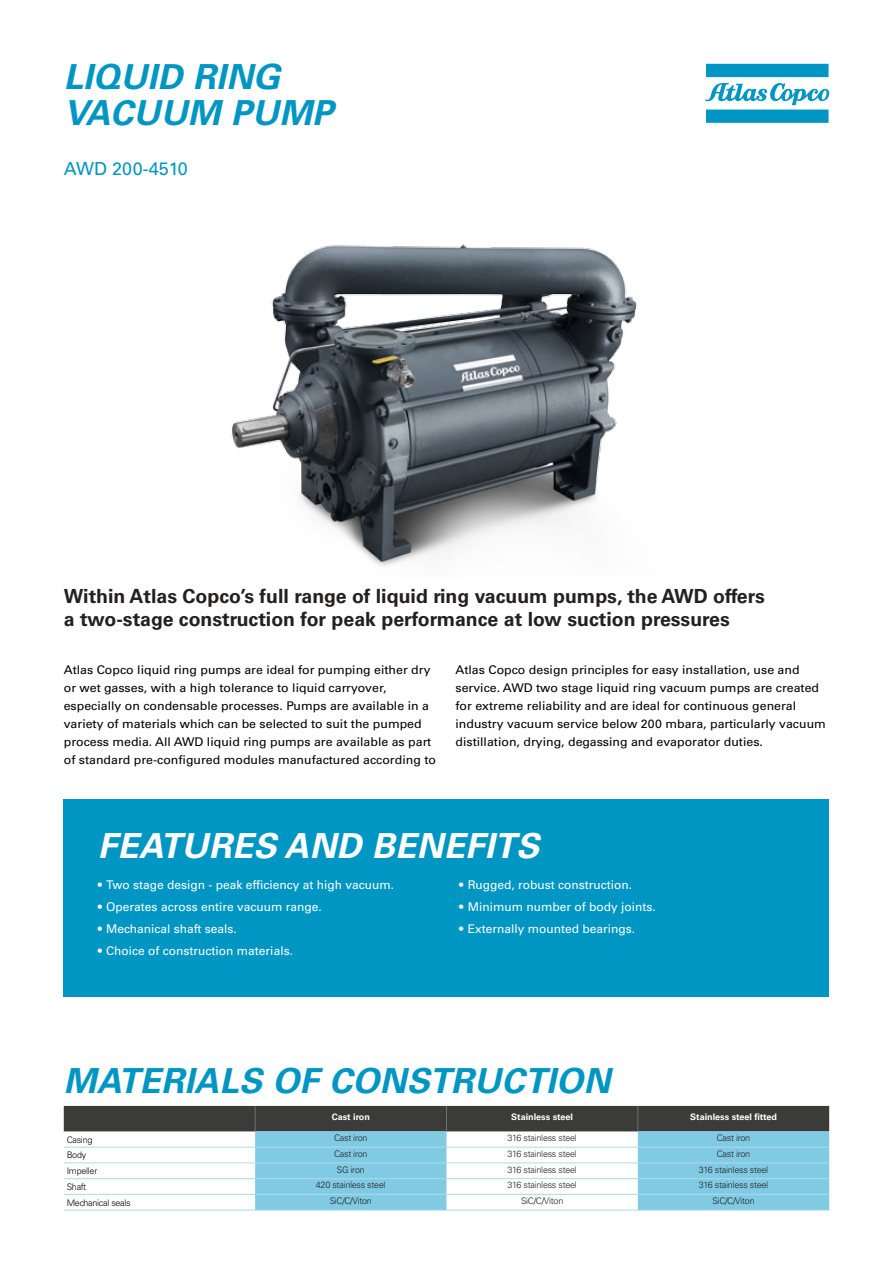
<style>
.page{position:relative;width:893px;height:1263px;background:#fff}
.page>*{position:absolute;margin:0;border:0;box-sizing:border-box;transform-origin:0 0}
.t1{font:italic 700 34.5px/36px "Univers LT Std";letter-spacing:.01em;color:#0096c3}
.t2{font:italic 700 34.5px "Univers LT Std";letter-spacing:.01em;color:#fff}
.t3{font:700 19.5px/23.4px "Univers LT Std";color:#232020}
.t4{font:18px "Univers LT Std";color:#0096c3}
.t5{font:12px/18px "Univers LT Std";color:#000}
.t6{font:12px "Univers LT Std";color:#fff}
.t7{font:300 9px "Univers LT Std";letter-spacing:-.03em;color:#232020}
.t8{font:700 9px "Univers LT Std";color:#fff}
.t9{font:300 9px "Univers LT Std";letter-spacing:-.03em;color:#000}
</style>
<div class="page">
<div style="left:64px;top:799px;width:765px;height:198px;background:#0096c3"></div>
<div style="left:706px;top:64px;width:122px;height:13px;background:#0096c3"></div>
<svg style="left:705px;top:83px;width:124px;height:40px"></svg>
<svg style="left:255px;top:1131px;width:574px;height:79px;fill:#81cae3"></svg>
<div style="left:64px;top:1106px;width:765px;height:25px;background:#3b3b3a"></div>
<hr style="left:64px;top:1147px;width:191px;height:1px;background:#addbec">
<hr style="left:64px;top:1162px;width:191px;height:1px;background:#addbec">
<hr style="left:255px;top:1147px;width:191px;height:1px;background:#addbec">
<hr style="left:446px;top:1147px;width:192px;height:1px;background:#addbec">
<hr style="left:638px;top:1147px;width:191px;height:1px;background:#addbec">
<hr style="left:255px;top:1162px;width:191px;height:1px;background:#addbec">
<hr style="left:446px;top:1162px;width:192px;height:1px;background:#addbec">
<hr style="left:638px;top:1162px;width:191px;height:1px;background:#addbec">
<hr style="left:64px;top:1178px;width:191px;height:1px;background:#addbec">
<hr style="left:64px;top:1194px;width:191px;height:1px;background:#addbec">
<hr style="left:64px;top:1210px;width:191px;height:1px;background:#addbec">
<hr style="left:255px;top:1178px;width:191px;height:1px;background:#addbec">
<hr style="left:446px;top:1178px;width:192px;height:1px;background:#addbec">
<hr style="left:638px;top:1178px;width:191px;height:1px;background:#addbec">
<hr style="left:255px;top:1194px;width:191px;height:1px;background:#addbec">
<hr style="left:446px;top:1194px;width:192px;height:1px;background:#addbec">
<hr style="left:638px;top:1194px;width:191px;height:1px;background:#addbec">
<hr style="left:255px;top:1210px;width:191px;height:1px;background:#addbec">
<hr style="left:446px;top:1210px;width:192px;height:1px;background:#addbec">
<hr style="left:638px;top:1210px;width:191px;height:1px;background:#addbec">
<img style="left:231px;top:244px;width:407px;height:322px">
<h1 class="t1" style="left:64px;top:59px;width:271px">LIQUID RING<br>VACUUM PUMP</h1>
<h3 class="t4" style="left:64px;top:158px;width:126px">AWD 200-4510</h3>
<h2 class="t3" style="left:64px;top:584px;width:703px">Within Atlas Copco’s full range of liquid ring vacuum pumps, the AWD offers a two-stage construction for peak performance at low suction pressures</h2>
<p class="t5" style="left:64px;top:661px;width:374px">Atlas Copco liquid ring pumps are ideal for pumping either dry or wet gasses, with a high tolerance to liquid carryover, especially on condensable processes. Pumps are available in a variety of materials which can be selected to suit the pumped process media. All AWD liquid ring pumps are available as part of standard pre-configured modules manufactured according to</p>
<p class="t5" style="left:455px;top:661px;width:372px">Atlas Copco design principles for easy installation, use and service. AWD two stage liquid ring vacuum pumps are created for extreme reliability and are ideal for continuous general industry vacuum service below 200 mbara, particularly vacuum distillation, drying, degassing and evaporator duties.</p>
<h1 class="t2" style="left:98px;top:826px;width:443px">FEATURES AND BENEFITS</h1>
<p class="t6" style="left:98px;top:877px;width:298px">• Two stage design - peak efficiency at high vacuum.</p>
<p class="t6" style="left:98px;top:899px;width:225px">• Operates across entire vacuum range.</p>
<p class="t6" style="left:98px;top:922px;width:140px">• Mechanical shaft seals.</p>
<p class="t6" style="left:98px;top:944px;width:197px">• Choice of construction materials.</p>
<p class="t6" style="left:459px;top:877px;width:174px">• Rugged, robust construction.</p>
<p class="t6" style="left:459px;top:899px;width:198px">• Minimum number of body joints.</p>
<p class="t6" style="left:459px;top:922px;width:177px">• Externally mounted bearings.</p>
<h1 class="t1" style="left:64px;top:1063px;width:548px">MATERIALS OF CONSTRUCTION</h1>
<p class="t8" style="left:332px;top:1112px;width:40px">Cast iron</p>
<p class="t8" style="left:511px;top:1112px;width:63px">Stainless steel</p>
<p class="t8" style="left:690px;top:1112px;width:88px">Stainless steel fitted</p>
<p class="t9" style="left:67px;top:1134px;width:27px">Casing</p>
<p class="t7" style="left:334px;top:1132px;width:35px">Cast iron</p>
<p class="t7" style="left:507px;top:1132px;width:71px">316 stainless steel</p>
<p class="t7" style="left:717px;top:1132px;width:35px">Cast iron</p>
<p class="t9" style="left:67px;top:1150px;width:21px">Body</p>
<p class="t7" style="left:334px;top:1148px;width:35px">Cast iron</p>
<p class="t7" style="left:507px;top:1148px;width:71px">316 stainless steel</p>
<p class="t7" style="left:717px;top:1148px;width:35px">Cast iron</p>
<p class="t9" style="left:67px;top:1165px;width:32px">Impeller</p>
<p class="t7" style="left:337px;top:1164px;width:29px">SG iron</p>
<p class="t7" style="left:507px;top:1164px;width:71px">316 stainless steel</p>
<p class="t7" style="left:699px;top:1164px;width:71px">316 stainless steel</p>
<p class="t9" style="left:67px;top:1181px;width:21px">Shaft</p>
<p class="t7" style="left:316px;top:1180px;width:71px">420 stainless steel</p>
<p class="t7" style="left:507px;top:1180px;width:71px">316 stainless steel</p>
<p class="t7" style="left:699px;top:1180px;width:71px">316 stainless steel</p>
<p class="t9" style="left:67px;top:1197px;width:66px">Mechanical seals</p>
<p class="t7" style="left:330px;top:1195px;width:44px">SiC/C/Viton</p>
<p class="t7" style="left:521px;top:1195px;width:44px">SiC/C/Viton</p>
<p class="t7" style="left:712px;top:1195px;width:44px">SiC/C/Viton</p>
</div>
